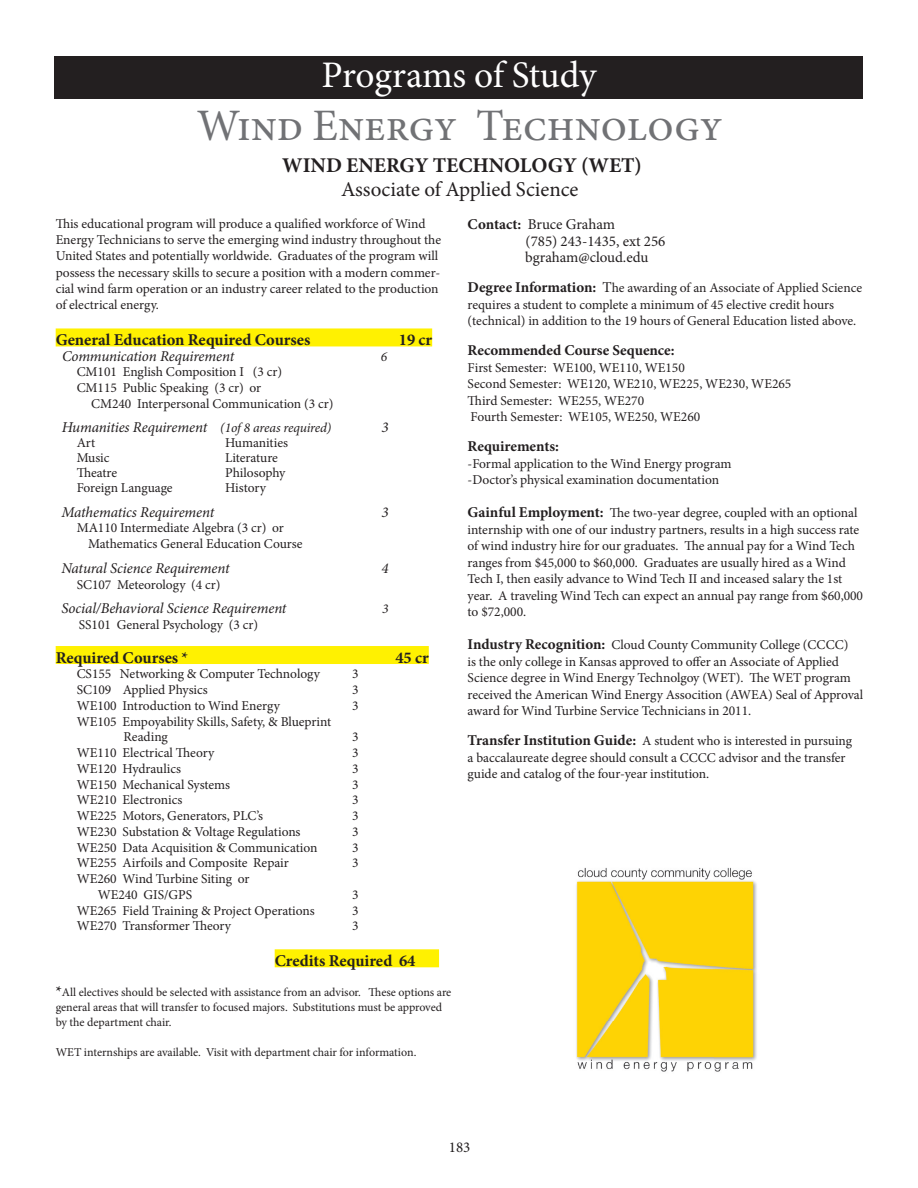
<style>
.page{position:relative;width:918px;height:1188px;background:#fff}
.page>*{position:absolute;margin:0;border:0;box-sizing:border-box;transform-origin:0 0}
.t1{font:45px "Minion Pro";color:#717275}
.t2{font:37.5px "Minion Pro";letter-spacing:-.01em;color:#fff}
.t3{font:700 21px "Minion Pro";color:#231f20}
.t4{font:21px "Minion Pro";letter-spacing:-.01em;color:#231f20}
.t5{font:700 16.5px "Minion Pro";color:#231f20}
.t6{font:italic 15px "Minion Pro";letter-spacing:-.01em;color:#231f20}
.t7{font:15px/16.5px "Minion Pro";color:#231f20}
.t8{font:700 15px "Minion Pro";color:#231f20}
.t9{font:13.5px/16.5px "Minion Pro";color:#231f20}
.t10{font:italic 13.5px "Minion Pro";color:#231f20}
.t11{font:12px/15px "Minion Pro";letter-spacing:-.005em;color:#231f20}
.s1{font-size:13.5px}
.s2{font-weight:700}
.s3{font-weight:700;font-size:15px}
.s4{font-size:15px}
</style>
<div class="page">
<div style="left:55px;top:56px;width:808px;height:43px;background:#231f20"></div>
<div style="left:56px;top:328px;width:376px;height:18px;background:#fff101"></div>
<div style="left:56px;top:646px;width:373px;height:18px;background:#fff101"></div>
<div style="left:275px;top:949px;width:164px;height:18px;background:#fff101"></div>
<img style="left:576px;top:867px;width:181px;height:205px">
<h2 class="t2" style="left:322px;top:50px;width:277px">Programs of Study</h2>
<h1 class="t1" style="left:197px;top:95px;width:528px">Wind Energy Technology</h1>
<h3 class="t3" style="left:282px;top:150px;width:361px">WIND ENERGY TECHNOLOGY (WET)</h3>
<h3 class="t4" style="left:341px;top:175px;width:239px">Associate of Applied Science</h3>
<p class="t9" style="left:56px;top:216px;width:387px">This educational program will produce a qualified workforce of Wind Energy Technicians to serve the emerging wind industry throughout the United States and potentially worldwide. Graduates of the program will possess the necessary skills to secure a position with a modern commer&shy;cial wind farm operation or an industry career related to the production of electrical energy.</p>
<p class="t5" style="left:56px;top:328px;width:256px">General Education Required Courses</p>
<p class="t5" style="left:399px;top:328px;width:35px">19 cr</p>
<p class="t6" style="left:62px;top:346px;width:174px">Communication Requirement</p>
<p class="t10" style="left:381px;top:347px;width:8px">6</p>
<p class="t9" style="left:77px;top:364px;width:207px;line-height:15.8px">CM101 English Composition I (3 cr)<br>CM115 Public Speaking (3 cr) or</p>
<p class="t9" style="left:91px;top:395px;width:244px">CM240 Interpersonal Communication (3 cr)</p>
<p class="t6" style="left:62px;top:417px;width:271px">Humanities Requirement <span class="s1">(1of 8 areas required)</span></p>
<p class="t6" style="left:382px;top:417px;width:9px">3</p>
<p class="t9" style="left:77px;top:434px;width:20px">Art</p>
<p class="t9" style="left:225px;top:434px;width:64px">Humanities</p>
<p class="t9" style="left:77px;top:449px;width:34px">Music</p>
<p class="t9" style="left:225px;top:449px;width:54px">Literature</p>
<p class="t9" style="left:77px;top:464px;width:42px">Theatre</p>
<p class="t9" style="left:225px;top:464px;width:62px">Philosophy</p>
<p class="t9" style="left:77px;top:479px;width:97px">Foreign Language</p>
<p class="t9" style="left:225px;top:479px;width:43px">History</p>
<p class="t6" style="left:61px;top:502px;width:155px">Mathematics Requirement</p>
<p class="t6" style="left:382px;top:502px;width:9px">3</p>
<p class="t9" style="left:88px;top:520px;width:216px;line-height:15.8px;text-indent:-11px">MA110 Intermediate Algebra (3 cr) or<br>Mathematics General Education Course</p>
<p class="t6" style="left:61px;top:558px;width:170px">Natural Science Requirement</p>
<p class="t6" style="left:382px;top:558px;width:9px">4</p>
<p class="t9" style="left:77px;top:576px;width:145px">SC107 Meteorology (4 cr)</p>
<p class="t6" style="left:61px;top:598px;width:227px">Social/Behavioral Science Requirement</p>
<p class="t10" style="left:382px;top:600px;width:8px">3</p>
<p class="t9" style="left:79px;top:617px;width:181px">SS101 General Psychology (3 cr)</p>
<p class="t5" style="left:56px;top:646px;width:134px">Required Courses *</p>
<p class="t5" style="left:395px;top:646px;width:35px">45 cr</p>
<p class="t9" style="left:77px;top:666px;width:245px">CS155 Networking &amp; Computer Technology</p>
<p class="t9" style="left:352px;top:666px;width:8px">3</p>
<p class="t9" style="left:77px;top:682px;width:133px">SC109 Applied Physics</p>
<p class="t9" style="left:352px;top:682px;width:8px">3</p>
<p class="t9" style="left:77px;top:697px;width:205px">WE100 Introduction to Wind Energy</p>
<p class="t9" style="left:352px;top:697px;width:8px">3</p>
<p class="t9" style="left:124px;top:713px;width:209px;line-height:15.8px;text-indent:-47px">WE105 Empoyability Skills, Safety, &amp; Blueprint<br>Reading</p>
<p class="t7" style="left:525px;top:216px;width:142px;text-indent:-58px"><span class="s2">Contact:</span> Bruce Graham<br>(785) 243-1435, ext 256 bgraham@cloud.edu</p>
<p class="t9" style="left:468px;top:280px;width:396px"><span class="s3">Degree Information:</span> <span class="s4">T</span>he awarding of an Associate of Applied Science requires a student to complete a minimum of 45 elective credit hours (technical) in addition to the 19 hours of General Education listed above.</p>
<p class="t8" style="left:468px;top:340px;width:209px">Recommended Course Sequence:</p>
<p class="t9" style="left:468px;top:359px;width:325px">First Semester: WE100, WE110, WE150<br>Second Semester: WE120, WE210, WE225, WE230, WE265<br>Third Semester: WE255, WE270<br>Fourth Semester: WE105, WE250, WE260</p>
<p class="t8" style="left:468px;top:436px;width:93px">Requirements:</p>
<p class="t9" style="left:468px;top:455px;width:266px">-Formal application to the Wind Energy program -Doctor’s physical examination documentation</p>
<p class="t9" style="left:468px;top:505px;width:397px"><span class="s3">Gainful Employment:</span> The two-year degree, coupled with an optional internship with one of our industry partners, results in a high success rate of wind industry hire for our graduates. The annual pay for a Wind Tech ranges from $45,000 to $60,000. Graduates are usually hired as a Wind Tech I, then easily advance to Wind Tech II and inceased salary the 1st year. A traveling Wind Tech can expect an annual pay range from $60,000 to $72,000.</p>
<p class="t9" style="left:468px;top:637px;width:397px"><span class="s3">Industry Recognition:</span> Cloud County Community College (CCCC)<br>is the only college in Kansas approved to offer an Associate of Applied Science degree in Wind Energy Technolgoy (WET). The WET program received the American Wind Energy Assocition (AWEA) Seal of Approval award for Wind Turbine Service Technicians in 2011.</p>
<p class="t9" style="left:468px;top:733px;width:386px"><span class="s3">Transfer Institution Guide:</span> A student who is interested in pursuing a baccalaureate degree should consult a CCCC advisor and the transfer guide and catalog of the four-year institution.</p>
<p class="t9" style="left:352px;top:729px;width:8px">3</p>
<p class="t9" style="left:77px;top:745px;width:139px">WE110 Electrical Theory</p>
<p class="t9" style="left:352px;top:745px;width:8px">3</p>
<p class="t9" style="left:77px;top:760px;width:106px">WE120 Hydraulics</p>
<p class="t9" style="left:352px;top:760px;width:8px">3</p>
<p class="t9" style="left:77px;top:776px;width:155px">WE150 Mechanical Systems</p>
<p class="t9" style="left:352px;top:776px;width:8px">3</p>
<p class="t9" style="left:77px;top:792px;width:107px">WE210 Electronics</p>
<p class="t9" style="left:352px;top:792px;width:8px">3</p>
<p class="t9" style="left:77px;top:808px;width:188px">WE225 Motors, Generators, PLC’s</p>
<p class="t9" style="left:352px;top:808px;width:8px">3</p>
<p class="t9" style="left:77px;top:823px;width:225px">WE230 Substation &amp; Voltage Regulations</p>
<p class="t9" style="left:352px;top:823px;width:8px">3</p>
<p class="t9" style="left:77px;top:839px;width:242px">WE250 Data Acquisition &amp; Communication</p>
<p class="t9" style="left:352px;top:839px;width:8px">3</p>
<p class="t9" style="left:77px;top:855px;width:214px">WE255 Airfoils and Composite Repair</p>
<p class="t9" style="left:352px;top:855px;width:8px">3</p>
<p class="t9" style="left:98px;top:871px;width:153px;line-height:15.8px;text-indent:-21px">WE260 Wind Turbine Siting or<br>WE240 GIS/GPS</p>
<p class="t9" style="left:352px;top:886px;width:8px">3</p>
<p class="t9" style="left:77px;top:902px;width:240px">WE265 Field Training &amp; Project Operations</p>
<p class="t9" style="left:352px;top:902px;width:8px">3</p>
<p class="t9" style="left:77px;top:918px;width:156px">WE270 Transformer Theory</p>
<p class="t9" style="left:352px;top:918px;width:8px">3</p>
<p class="t5" style="left:275px;top:949px;width:142px">Credits Required 64</p>
<p class="t11" style="left:56px;top:985px;width:397px"><span class="s3">*</span>All electives should be selected with assistance from an advisor. These options are general areas that will transfer to focused majors. Substitutions must be approved by the department chair.</p>
<p class="t11" style="left:56px;top:1045px;width:362px">WET internships are available. Visit with department chair for information.</p>
<p class="t7" style="left:449px;top:1139px;width:23px">183</p>
</div>
